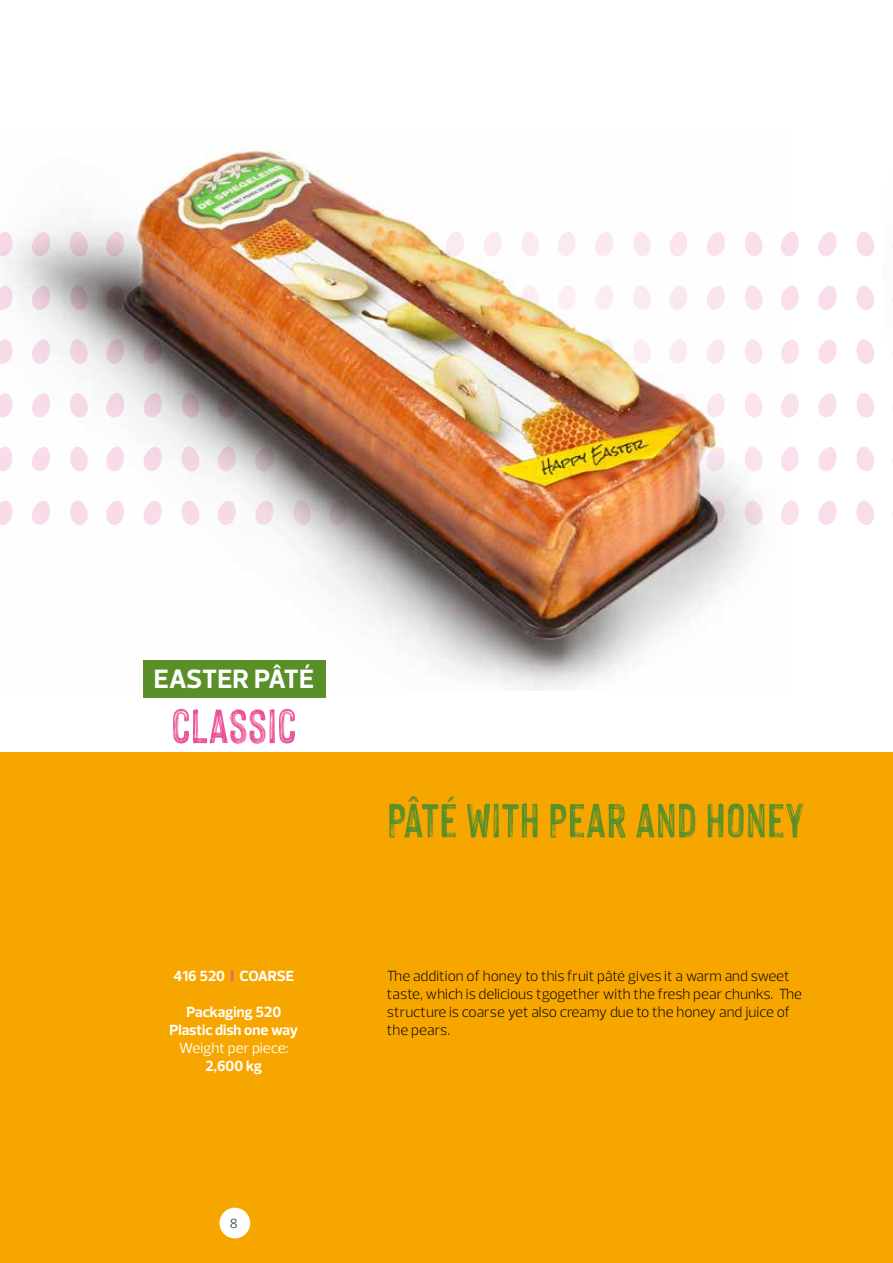
<style>
.page{position:relative;width:893px;height:1263px;background:#fff}
.page>*{position:absolute;margin:0;border:0;box-sizing:border-box;transform-origin:0 0}
.t1{font:52.5px "Hackney Personal Use Only";color:#5b9029}
.t2{font:52.5px "Hackney Personal Use Only";color:#ea5297}
.t3{font:700 27px "Prelo";color:#fff}
.t4{font:300 15px/18px "Prelo";color:#000}
.t5{font:700 15px/18px "Prelo";color:#fff;text-align:center}
.t6{font:15px "Prelo";color:#fff}
.t7{font:13.5px "Prelo";color:#265053}
.s1{color:#ea5297}
</style>
<div class="page">
<svg style="left:787px;top:232px;width:12px;height:18px"></svg>
<svg style="left:818px;top:232px;width:19px;height:24px"></svg>
<svg style="left:856px;top:232px;width:18px;height:24px"></svg>
<svg style="left:819px;top:286px;width:18px;height:24px"></svg>
<svg style="left:856px;top:285px;width:18px;height:25px"></svg>
<svg style="left:832px;top:340px;width:5px;height:16px"></svg>
<svg style="left:856px;top:339px;width:18px;height:25px"></svg>
<svg style="left:856px;top:393px;width:18px;height:25px"></svg>
<svg style="left:856px;top:447px;width:18px;height:24px"></svg>
<svg style="left:821px;top:501px;width:16px;height:24px"></svg>
<svg style="left:856px;top:500px;width:18px;height:25px"></svg>
<div style="left:188px;top:85px;width:652px;height:653px;background:#fff;border-radius:50%"></div>
<div style="left:0;top:753px;width:892px;height:510px;background:#f7a600"></div>
<div style="left:220px;top:1208px;width:30px;height:30px;background:#fff;border-radius:50%"></div>
<div style="left:143px;top:660px;width:182px;height:38px;background:#5b9029"></div>
<img style="left:0;top:148px;width:787px;height:542px">
<img style="left:122px;top:154px;width:595px;height:485px">
<h2 class="t3" style="left:154px;top:662px;width:162px">EASTER PÂTÉ</h2>
<h1 class="t2" style="left:171px;top:698px;width:127px">CLASSIC</h1>
<p class="t5" style="left:174px;top:967px;width:122px">416 520 <span class="s1">I</span> COARSE</p>
<p class="t5" style="left:170px;top:1003px;width:130px">Packaging 520<br>Plastic dish one way</p>
<p class="t6" style="left:179px;top:1039px;width:111px">Weight per piece:</p>
<p class="t5" style="left:206px;top:1057px;width:58px">2,600 kg</p>
<p class="t7" style="left:230px;top:1215px;width:9px">8</p>
<h1 class="t1" style="left:387px;top:792px;width:419px">PÂTÉ WITH PEAR AND HONEY</h1>
<p class="t4" style="left:387px;top:967px;width:417px">The addition of honey to this fruit pâté gives it a warm and sweet taste, which is delicious tgogether with the fresh pear chunks. The structure is coarse yet also creamy due to the honey and juice of the pears.</p>
</div>
